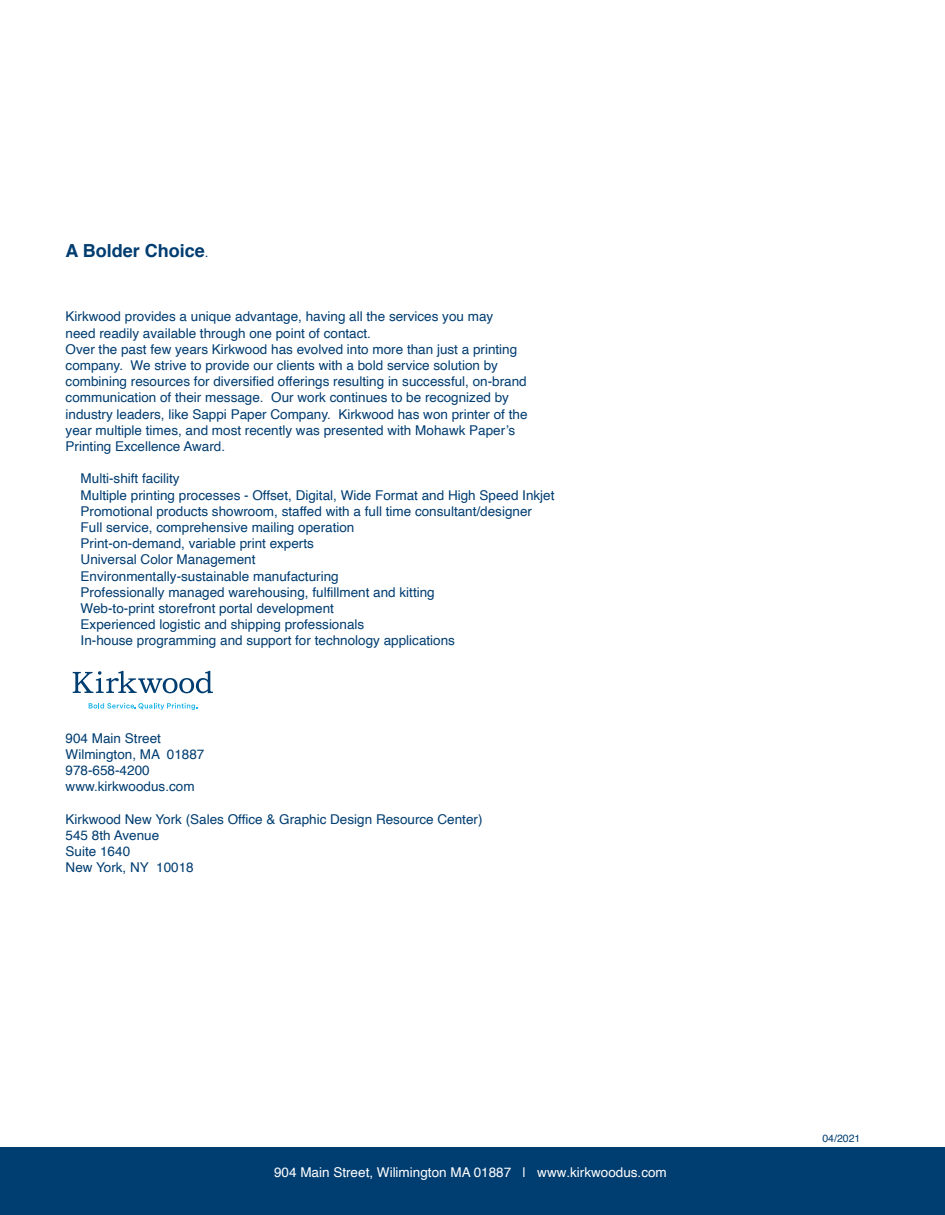
<style>
.page{position:relative;width:945px;height:1215px;background:#fff}
.page>*{position:absolute;margin:0;border:0;box-sizing:border-box;transform-origin:0 0}
.t1{font:700 18px "Helvetica";color:#003d71}
.t2{font:13.5px/16.2px "Helvetica";color:#003d71}
.t3{font:13.5px "Helvetica";color:#fff}
.t4{font:10.5px "Helvetica";color:#003d71}
.s1{font-weight:400;font-size:13.5px}
</style>
<div class="page">
<div style="left:0;top:1148px;width:945px;height:67px;background:#003d71"></div>
<svg style="left:73px;top:671px;width:140px;height:22px"></svg>
<svg style="left:89px;top:703px;width:108px;height:7px"></svg>
<h1 class="t1" style="left:66px;top:243px;width:145px">A Bolder Choice<span class="s1">.</span></h1>
<p class="t2" style="left:66px;top:310px;width:463px">Kirkwood provides a unique advantage, having all the services you may<br>need readily available through one point of contact.<br>Over the past few years Kirkwood has evolved into more than just a printing company. We strive to provide our clients with a bold service solution by combining resources for diversified offerings resulting in successful, on-brand communication of their message. Our work continues to be recognized by industry leaders, like Sappi Paper Company. Kirkwood has won printer of the year multiple times, and most recently was presented with Mohawk Paper’s Printing Excellence Award.</p>
<p class="t2" style="left:81px;top:472px;width:475px">Multi-shift facility<br>Multiple printing processes - Offset, Digital, Wide Format and High Speed Inkjet Promotional products showroom, staffed with a full time consultant/designer Full service, comprehensive mailing operation<br>Print-on-demand, variable print experts<br>Universal Color Management<br>Environmentally-sustainable manufacturing<br>Professionally managed warehousing, fulfillment and kitting<br>Web-to-print storefront portal development<br>Experienced logistic and shipping professionals<br>In-house programming and support for technology applications</p>
<p class="t2" style="left:66px;top:731px;width:140px">904 Main Street<br>Wilmington, MA 01887<br>978-658-4200 www.kirkwoodus.com</p>
<p class="t2" style="left:66px;top:812px;width:418px">Kirkwood New York (Sales Office &amp; Graphic Design Resource Center)<br>545 8th Avenue<br>Suite 1640<br>New York, NY 10018</p>
<p class="t3" style="left:274px;top:1167px;width:394px">904 Main Street, Wilimington MA 01887 | www.kirkwoodus.com</p>
<p class="t4" style="left:822px;top:1134px;width:39px">04/2021</p>
</div>
